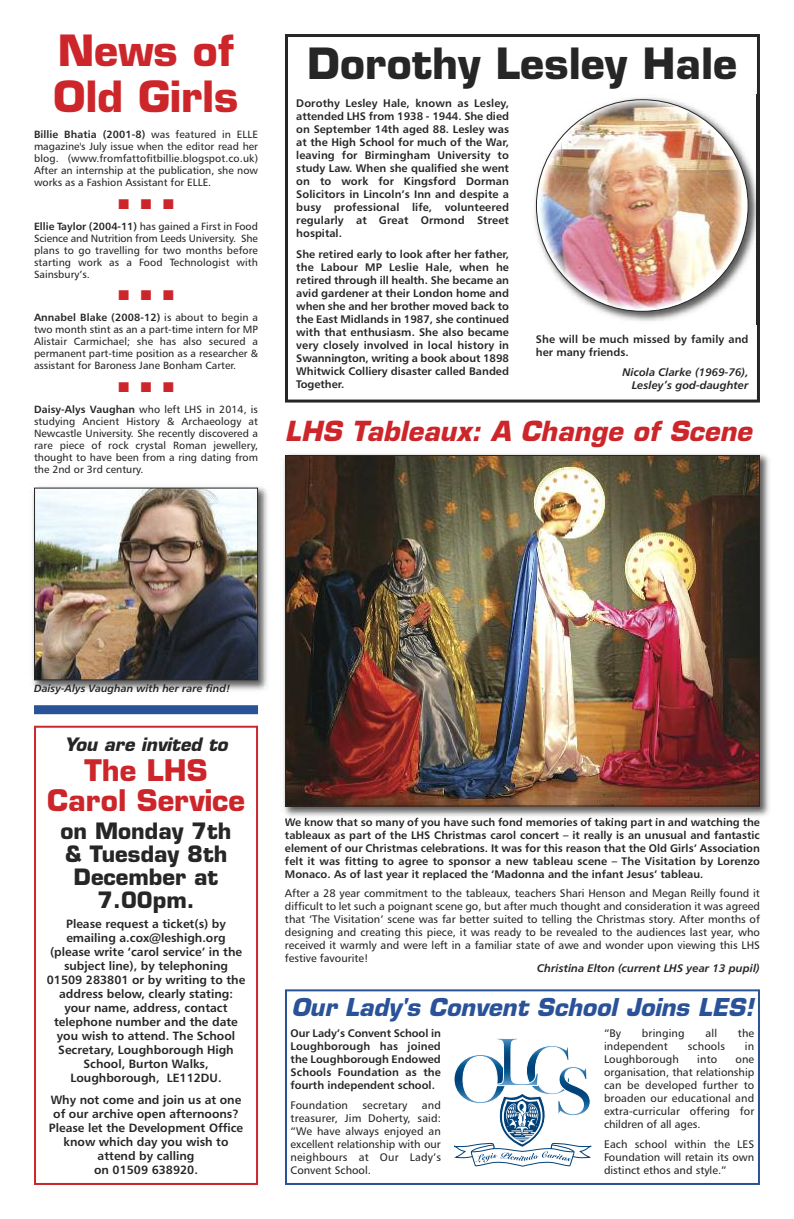
<style>
.page{position:relative;width:794px;height:1219px;background:#fff}
.page>*{position:absolute;margin:0;border:0;box-sizing:border-box;transform-origin:0 0}
.t1{font:700 42px "Eurostile";color:#272627}
.t2{font:700 42px/46px "Eurostile";color:#cc262b}
.t3{font:700 29px/30px "Eurostile";color:#cc262b;text-align:center}
.t4{font:italic 700 27px "Eurostile";letter-spacing:.005em;color:#cc262b}
.t5{font:italic 700 24px "Eurostile";color:#2a5299}
.t6{font:700 22px/23px "Eurostile";color:#272627;text-align:center}
.t7{font:italic 700 18px "Eurostile";letter-spacing:.005em;color:#272627}
.t8{font:14px "Zapf Dingbats ITC";color:#cc262b}
.t9{font:12px/14px "Humanist 777 BT Bold B";color:#272627;text-align:center}
.t10{font:11px/13px "Humanist 777 BT Bold B";color:#272627;text-align:justify}
.t11{font:11px/13px "Humanist 777 BT Roman B";color:#272627;text-align:justify}
.t12{font:11px/13px "Humanist 777 BT Bold Italic B";color:#272627;text-align:right}
.t13{font:10.5px/12px "Humanist 777 BT Roman B";color:#272627;text-align:justify}
.t14{font:10.5px "Humanist 777 BT Bold B";letter-spacing:.01em;color:#272627}
.t15{font:10.5px "Humanist 777 BT Bold Italic B";color:#272627}
.s1{font-family:"Humanist 777 BT Roman B"}
.s2{font-family:"Humanist 777 BT Bold B"}
</style>
<div class="page">
<div style="left:285px;top:989px;width:475px;height:196px;border:2px solid #2a5299"></div>
<div style="left:34px;top:726px;width:224px;height:459px;border:2px solid #cc262b"></div>
<img style="left:283px;top:453px;width:486px;height:366px">
<img style="left:285px;top:818px;width:106px;height:1px">
<img style="left:287px;top:457px;width:471px;height:347px">
<img style="left:32px;top:486px;width:236px;height:204px">
<img style="left:36px;top:490px;width:220px;height:188px">
<div style="left:34px;top:488px;width:224px;height:192px;border:1px solid #272627"></div>
<div style="left:34px;top:705px;width:224px;height:9px;background:#2a5299"></div>
<div style="left:285px;top:34px;width:475px;height:369px;border:3px solid #272627"></div>
<img style="left:534px;top:95px;width:226px;height:230px">
<img style="left:757px;top:95px;width:1px;height:230px">
<img style="left:536px;top:99px;width:212px;height:213px">
<svg style="left:454px;top:1038px;width:137px;height:128px"></svg>
<h1 class="t2" style="left:54px;top:32px;width:186px">News of<br>Old Girls</h1>
<p class="t14" style="left:34px;top:130px;width:225px">Billie Bhatia (2001-8) <span class="s1">was featured in ELLE</span></p>
<p class="t13" style="left:34px;top:141px;width:225px">magazine's July issue when the editor read her blog. (www.fromfattofitbillie.blogspot.co.uk)<br>After an internship at the publication, she now works as a Fashion Assistant for ELLE.</p>
<p class="t8" style="left:118px;top:196px;width:57px">■■■</p>
<p class="t13" style="left:34px;top:221px;width:225px"><span class="s2">Ellie Taylor (2004-11)</span> has gained a First in Food Science and Nutrition from Leeds University. She plans to go travelling for two months before starting work as a Food Technologist with Sainsbury’s.</p>
<p class="t8" style="left:118px;top:287px;width:57px">■■■</p>
<p class="t14" style="left:34px;top:313px;width:225px">Annabel Blake (2008-12) <span class="s1">is about to begin a</span></p>
<p class="t13" style="left:34px;top:324px;width:225px">two month stint as an a part-time intern for MP Alistair Carmichael; she has also secured a permanent part-time position as a researcher &amp; assistant for Baroness Jane Bonham Carter.</p>
<p class="t8" style="left:118px;top:379px;width:57px">■■■</p>
<p class="t13" style="left:34px;top:404px;width:225px"><span class="s2">Daisy-Alys Vaughan</span> who left LHS in 2014, is studying Ancient History &amp; Archaeology at Newcastle University. She recently discovered a rare piece of rock crystal Roman jewellery, thought to have been from a ring dating from the 2nd or 3rd century.</p>
<h1 class="t1" style="left:307px;top:47px;width:431px">Dorothy Lesley Hale</h1>
<p class="t10" style="left:296px;top:98px;width:214px">Dorothy Lesley Hale, known as Lesley, attended LHS from 1938 - 1944. She died on September 14th aged 88. Lesley was at the High School for much of the War, leaving for Birmingham University to study Law. When she qualified she went on to work for Kingsford Dorman Solicitors in Lincoln’s Inn and despite a busy professional life, volunteered regularly at Great Ormond Street hospital.</p>
<p class="t10" style="left:296px;top:249px;width:214px">She retired early to look after her father, the Labour MP Leslie Hale, when he retired through ill health. She became an avid gardener at their London home and when she and her brother moved back to the East Midlands in 1987, she continued with that enthusiasm. She also became very closely involved in local history in Swannington, writing a book about 1898<br>Whitwick Colliery disaster called Banded Together.</p>
<p class="t10" style="left:536px;top:333px;width:214px">She will be much missed by family and her many friends.</p>
<p class="t12" style="left:622px;top:366px;width:128px">Nicola Clarke (1969-76),<br>Lesley’s god-daughter</p>
<h3 class="t4" style="left:285px;top:421px;width:468px">LHS Tableaux: A Change of Scene</h3>
<p class="t15" style="left:34px;top:685px;width:198px">Daisy-Alys Vaughan with her rare find!</p>
<h3 class="t7" style="left:64px;top:737px;width:164px">You are invited to</h3>
<h2 class="t3" style="left:47px;top:758px;width:199px">The LHS<br>Carol Service</h2>
<h3 class="t6" style="left:61px;top:821px;width:172px">on Monday 7th &amp; Tuesday 8th<br>December at<br>7.00pm.</h3>
<p class="t9" style="left:47px;top:917px;width:200px">Please request a ticket(s) by emailing a.cox@leshigh.org (please write ‘carol service’ in the subject line), by telephoning<br>01509 283801 or by writing to the address below, clearly stating: your name, address, contact telephone number and the date you wish to attend. The School<br>Secretary, Loughborough High<br>School, Burton Walks,<br>Loughborough, LE112DU.</p>
<p class="t9" style="left:49px;top:1093px;width:196px">Why not come and join us at one of our archive open afternoons?<br>Please let the Development Office know which day you wish to attend by calling<br>on 01509 638920.</p>
<p class="t10" style="left:285px;top:817px;width:476px">We know that so many of you have such fond memories of taking part in and watching the tableaux as part of the LHS Christmas carol concert – it really is an unusual and fantastic element of our Christmas celebrations. It was for this reason that the Old Girls’ Association felt it was fitting to agree to sponsor a new tableau scene – The Visitation by Lorenzo Monaco. As of last year it replaced the ‘Madonna and the infant Jesus’ tableau.</p>
<p class="t11" style="left:285px;top:888px;width:476px">After a 28 year commitment to the tableaux, teachers Shari Henson and Megan Reilly found it difficult to let such a poignant scene go, but after much thought and consideration it was agreed that ‘The Visitation’ scene was far better suited to telling the Christmas story. After months of designing and creating this piece, it was ready to be revealed to the audiences last year, who received it warmly and were left in a familiar state of awe and wonder upon viewing this LHS festive favourite!</p>
<p class="t12" style="left:537px;top:963px;width:224px">Christina Elton (current LHS year 13 pupil)</p>
<h3 class="t5" style="left:291px;top:998px;width:464px">Our Lady's Convent School Joins LES!</h3>
<p class="t11" style="left:604px;top:1028px;width:19px">“By</p>
<p class="t11" style="left:642px;top:1028px;width:44px">bringing</p>
<p class="t11" style="left:705px;top:1028px;width:13px">all</p>
<p class="t11" style="left:738px;top:1028px;width:18px">the</p>
<p class="t11" style="left:604px;top:1041px;width:65px">independent</p>
<p class="t11" style="left:688px;top:1041px;width:39px">schools</p>
<p class="t11" style="left:745px;top:1041px;width:11px">in</p>
<p class="t11" style="left:604px;top:1054px;width:77px">Loughborough</p>
<p class="t11" style="left:697px;top:1054px;width:22px">into</p>
<p class="t10" style="left:291px;top:1028px;width:152px">Our Lady’s Convent School in Loughborough has joined the Loughborough Endowed Schools Foundation as the fourth independent school.</p>
<p class="t11" style="left:291px;top:1100px;width:59px">Foundation</p>
<p class="t11" style="left:362px;top:1100px;width:46px">secretary</p>
<p class="t11" style="left:604px;top:1054px;width:152px;text-indent:131px">one organisation, that relationship can be developed further to broaden our educational and extra-curricular offering for children of all ages.</p>
<p class="t11" style="left:604px;top:1139px;width:152px">Each school within the LES Foundation will retain its own distinct ethos and style.”</p>
<p class="t11" style="left:291px;top:1100px;width:152px;text-indent:131px">and treasurer, Jim Doherty, said: “We have always enjoyed an excellent relationship with our neighbours at Our Lady’s Convent School.</p>
</div>
